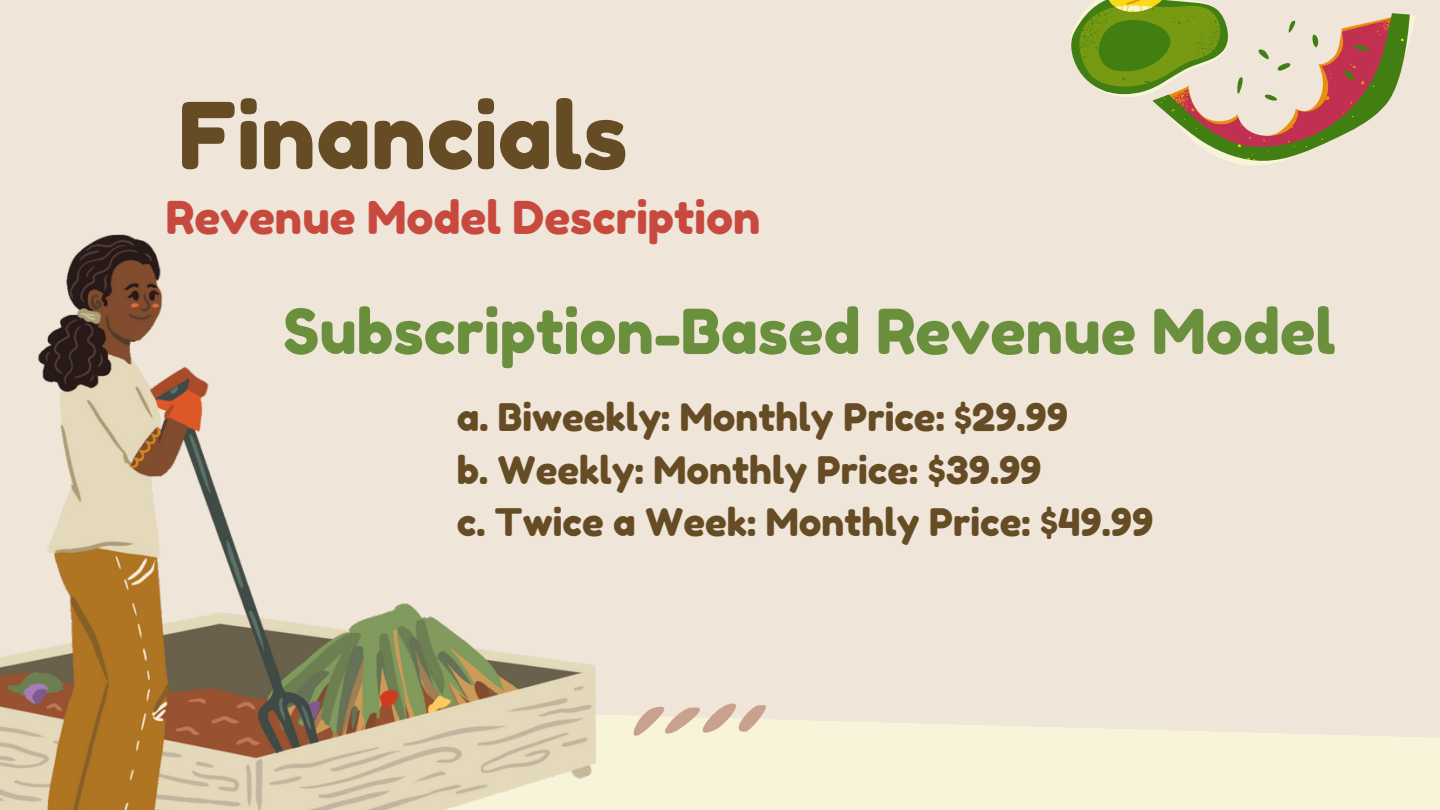
<style>
.page{position:relative;width:1440px;height:810px;background:#efe5d8}
.page>*{position:absolute;margin:0;border:0;box-sizing:border-box;transform-origin:0 0}
.t1{font:92px "Fredoka One";color:#664c25}
.t2{font:61.9px "Fredoka One";color:#6a903d}
.t3{font:45.2px "Fredoka One";color:#c84a3e}
.t4{font:37.9px/52.5px "Fredoka One";color:#664c25}
</style>
<div class="page">
<svg style="left:596px;top:715px;width:844px;height:95px;fill:#f8f4d9"></svg>
<img style="left:0;top:234px;width:596px;height:576px">
<svg style="left:1198px;top:13px;width:217px;height:152px"></svg>
<svg style="left:1071px;top:0;width:303px;height:144px"></svg>
<svg style="left:618px;top:703px;width:154px;height:57px"></svg>
<h1 class="t1" style="left:178px;top:80px;width:451px">Financials</h1>
<p class="t3" style="left:166px;top:190px;width:596px">Revenue Model Description</p>
<h2 class="t2" style="left:283px;top:294px;width:1054px">Subscription-Based Revenue Model</h2>
<p class="t4" style="left:457px;top:391px;width:698px">a. Biweekly: Monthly Price: $29.99<br>b. Weekly: Monthly Price: $39.99<br>c. Twice a Week: Monthly Price: $49.99</p>
</div>
